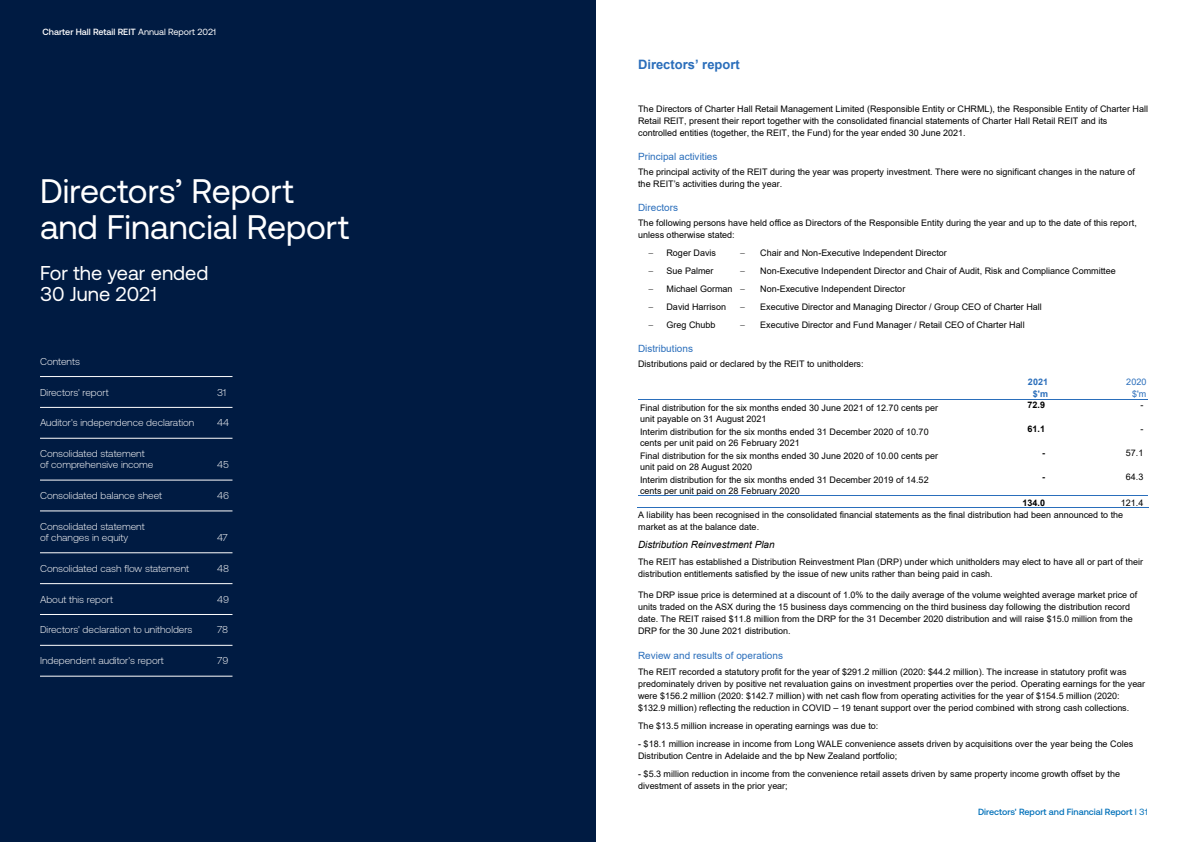
<style>
.page{position:relative;width:1191px;height:842px;background:#fff}
.page>*{position:absolute;margin:0;border:0;box-sizing:border-box;transform-origin:0 0}
.t1{font:34px/36px "Aeonik";color:#fff}
.t2{font:20px/21px "Aeonik";color:#fff}
.t3{font:700 13px "Arial";color:#2a6ebb}
.t4{font:300 10px/11px "Aeonik";color:#fff}
.t5{font:10px "Arial";color:#2a6ebb}
.t6{font:italic 10px "Arial";color:#000}
.t7{font:9px/12px "Arial";letter-spacing:.005em;color:#000}
.t8{font:500 9px "Aeonik";color:#0070b9}
.t9{font:500 9px "Aeonik";color:#fff}
.t10{font:700 9px "Arial";letter-spacing:.005em;color:#000}
.t11{font:700 9px "Arial";color:#2a6ebb}
.t12{font:9px "Arial";color:#2a6ebb}
.s1{font-weight:400}
</style>
<div class="page">
<div style="left:0;top:0;width:595px;height:842px;background:#001b42"></div>
<hr style="left:40px;top:376px;width:192px;height:1px;background:#fff">
<hr style="left:40px;top:407px;width:192px;height:1px;background:#fff">
<hr style="left:40px;top:438px;width:192px;height:1px;background:#fff">
<hr style="left:40px;top:480px;width:192px;height:1px;background:#fff">
<hr style="left:40px;top:510px;width:192px;height:1px;background:#fff">
<hr style="left:40px;top:552px;width:192px;height:1px;background:#fff">
<hr style="left:40px;top:583px;width:192px;height:1px;background:#fff">
<hr style="left:40px;top:614px;width:192px;height:1px;background:#fff">
<hr style="left:40px;top:645px;width:192px;height:1px;background:#fff">
<hr style="left:40px;top:676px;width:192px;height:1px;background:#fff">
<hr style="left:638px;top:399px;width:314px;height:1px;background:#2a6ebb">
<hr style="left:952px;top:399px;width:98px;height:1px;background:#2a6ebb">
<hr style="left:1050px;top:399px;width:98px;height:1px;background:#2a6ebb">
<hr style="left:638px;top:496px;width:314px;height:1px;background:#2a6ebb">
<hr style="left:952px;top:496px;width:98px;height:1px;background:#2a6ebb">
<hr style="left:1050px;top:496px;width:98px;height:1px;background:#2a6ebb">
<hr style="left:637px;top:508px;width:315px;height:1px;background:#2a6ebb">
<hr style="left:951px;top:508px;width:99px;height:1px;background:#2a6ebb">
<hr style="left:1049px;top:508px;width:99px;height:1px;background:#2a6ebb">
<p class="t9" style="left:43px;top:27px;width:175px">Charter Hall Retail REIT <span class="s1">Annual Report 2021</span></p>
<h1 class="t1" style="left:40px;top:173px;width:310px">Directors’ Report and Financial Report</h1>
<h2 class="t2" style="left:40px;top:262px;width:170px">For the year ended<br>30 June 2021</h2>
<p class="t4" style="left:40px;top:356px;width:41px">Contents</p>
<p class="t4" style="left:40px;top:387px;width:70px">Directors' report</p>
<p class="t4" style="left:217px;top:387px;width:10px">31</p>
<p class="t4" style="left:40px;top:417px;width:156px">Auditor's independence declaration</p>
<p class="t4" style="left:217px;top:417px;width:13px">44</p>
<p class="t4" style="left:40px;top:448px;width:115px">Consolidated statement of comprehensive income</p>
<p class="t4" style="left:217px;top:459px;width:13px">45</p>
<p class="t4" style="left:40px;top:490px;width:124px">Consolidated balance sheet</p>
<p class="t4" style="left:217px;top:490px;width:13px">46</p>
<p class="t4" style="left:40px;top:521px;width:106px">Consolidated statement of changes in equity</p>
<p class="t4" style="left:217px;top:532px;width:12px">47</p>
<p class="t4" style="left:40px;top:563px;width:151px">Consolidated cash flow statement</p>
<p class="t4" style="left:217px;top:563px;width:13px">48</p>
<p class="t4" style="left:40px;top:594px;width:74px">About this report</p>
<p class="t4" style="left:217px;top:594px;width:13px">49</p>
<p class="t4" style="left:40px;top:624px;width:154px">Directors' declaration to unitholders</p>
<p class="t4" style="left:217px;top:624px;width:13px">78</p>
<p class="t4" style="left:40px;top:655px;width:125px">Independent auditor's report</p>
<p class="t4" style="left:217px;top:655px;width:13px">79</p>
<h3 class="t3" style="left:638px;top:56px;width:103px">Directors’ report</h3>
<p class="t7" style="left:638px;top:103px;width:511px">The Directors of Charter Hall Retail Management Limited (Responsible Entity or CHRML), the Responsible Entity of Charter Hall<br>Retail REIT, present their report together with the consolidated financial statements of Charter Hall Retail REIT and its controlled entities (together, the REIT, the Fund) for the year ended 30 June 2021.</p>
<p class="t5" style="left:638px;top:149px;width:81px">Principal activities</p>
<p class="t7" style="left:638px;top:166px;width:498px">The principal activity of the REIT during the year was property investment. There were no significant changes in the nature of the REIT’s activities during the year.</p>
<p class="t5" style="left:638px;top:200px;width:41px">Directors</p>
<p class="t7" style="left:638px;top:217px;width:500px">The following persons have held office as Directors of the Responsible Entity during the year and up to the date of this report, unless otherwise stated:</p>
<p class="t7" style="left:666px;top:247px;width:51px">Roger Davis</p>
<p class="t7" style="left:760px;top:247px;width:188px">Chair and Non-Executive Independent Director</p>
<p class="t7" style="left:666px;top:265px;width:49px">Sue Palmer</p>
<p class="t7" style="left:760px;top:265px;width:357px">Non-Executive Independent Director and Chair of Audit, Risk and Compliance Committee</p>
<p class="t7" style="left:666px;top:283px;width:80px">Michael Gorman −</p>
<p class="t7" style="left:760px;top:283px;width:147px">Non-Executive Independent Director</p>
<p class="t7" style="left:666px;top:301px;width:61px">David Harrison</p>
<p class="t7" style="left:760px;top:301px;width:283px">Executive Director and Managing Director / Group CEO of Charter Hall</p>
<p class="t7" style="left:666px;top:319px;width:51px">Greg Chubb</p>
<p class="t7" style="left:760px;top:319px;width:266px">Executive Director and Fund Manager / Retail CEO of Charter Hall</p>
<p class="t5" style="left:638px;top:341px;width:56px">Distributions</p>
<p class="t7" style="left:638px;top:358px;width:227px">Distributions paid or declared by the REIT to unitholders:</p>
<p class="t11" style="left:1028px;top:376px;width:22px">2021</p>
<p class="t12" style="left:1126px;top:376px;width:22px">2020</p>
<p class="t11" style="left:1033px;top:388px;width:17px">$'m</p>
<p class="t12" style="left:1132px;top:388px;width:16px">$'m</p>
<p class="t7" style="left:640px;top:403px;width:300px;line-height:10.4px">Final distribution for the six months ended 30 June 2021 of 12.70 cents per unit payable on 31 August 2021</p>
<p class="t10" style="left:1027px;top:398px;width:19px">72.9</p>
<p class="t7" style="left:1140px;top:399px;width:4px">-</p>
<p class="t7" style="left:640px;top:427px;width:290px;line-height:10.4px">Interim distribution for the six months ended 31 December 2020 of 10.70 cents per unit paid on 26 February 2021</p>
<p class="t10" style="left:1027px;top:422px;width:19px">61.1</p>
<p class="t7" style="left:1140px;top:423px;width:4px">-</p>
<p class="t7" style="left:640px;top:451px;width:300px;line-height:10.5px">Final distribution for the six months ended 30 June 2020 of 10.00 cents per unit paid on 28 August 2020</p>
<p class="t10" style="left:1042px;top:446px;width:4px">-</p>
<p class="t7" style="left:1125px;top:447px;width:19px">57.1</p>
<p class="t7" style="left:640px;top:475px;width:290px;line-height:10.4px">Interim distribution for the six months ended 31 December 2019 of 14.52 cents per unit paid on 28 February 2020</p>
<p class="t10" style="left:1042px;top:470px;width:4px">-</p>
<p class="t7" style="left:1125px;top:471px;width:19px">64.3</p>
<p class="t10" style="left:1022px;top:496px;width:24px">134.0</p>
<p class="t7" style="left:638px;top:496px;width:507px;text-indent:482px">121.4<br>A liability has been recognised in the consolidated financial statements as the final distribution had been announced to the market as at the balance date.</p>
<p class="t6" style="left:638px;top:538px;width:138px">Distribution Reinvestment Plan</p>
<p class="t7" style="left:638px;top:555px;width:506px">The REIT has established a Distribution Reinvestment Plan (DRP) under which unitholders may elect to have all or part of their distribution entitlements satisfied by the issue of new units rather than being paid in cash.</p>
<p class="t7" style="left:638px;top:589px;width:500px">The DRP issue price is determined at a discount of 1.0% to the daily average of the volume weighted average market price of units traded on the ASX during the 15 business days commencing on the third business day following the distribution record date. The REIT raised $11.8 million from the DRP for the 31 December 2020 distribution and will raise $15.0 million from the DRP for the 30 June 2021 distribution.</p>
<p class="t5" style="left:638px;top:649px;width:146px">Review and results of operations</p>
<p class="t7" style="left:638px;top:665px;width:509px">The REIT recorded a statutory profit for the year of $291.2 million (2020: $44.2 million). The increase in statutory profit was predominately driven by positive net revaluation gains on investment properties over the period. Operating earnings for the year were $156.2 million (2020: $142.7 million) with net cash flow from operating activities for the year of $154.5 million (2020: $132.9 million) reflecting the reduction in COVID – 19 tenant support over the period combined with strong cash collections.</p>
<p class="t7" style="left:638px;top:719px;width:242px">The $13.5 million increase in operating earnings was due to:</p>
<p class="t7" style="left:638px;top:737px;width:496px">- $18.1 million increase in income from Long WALE convenience assets driven by acquisitions over the year being the Coles<br>Distribution Centre in Adelaide and the bp New Zealand portfolio;</p>
<p class="t7" style="left:638px;top:767px;width:483px">- $5.3 million reduction in income from the convenience retail assets driven by same property income growth offset by the divestment of assets in the prior year;</p>
<p class="t8" style="left:978px;top:806px;width:171px">Directors' Report and Financial Report <span class="s1">| 31</span></p>
</div>
